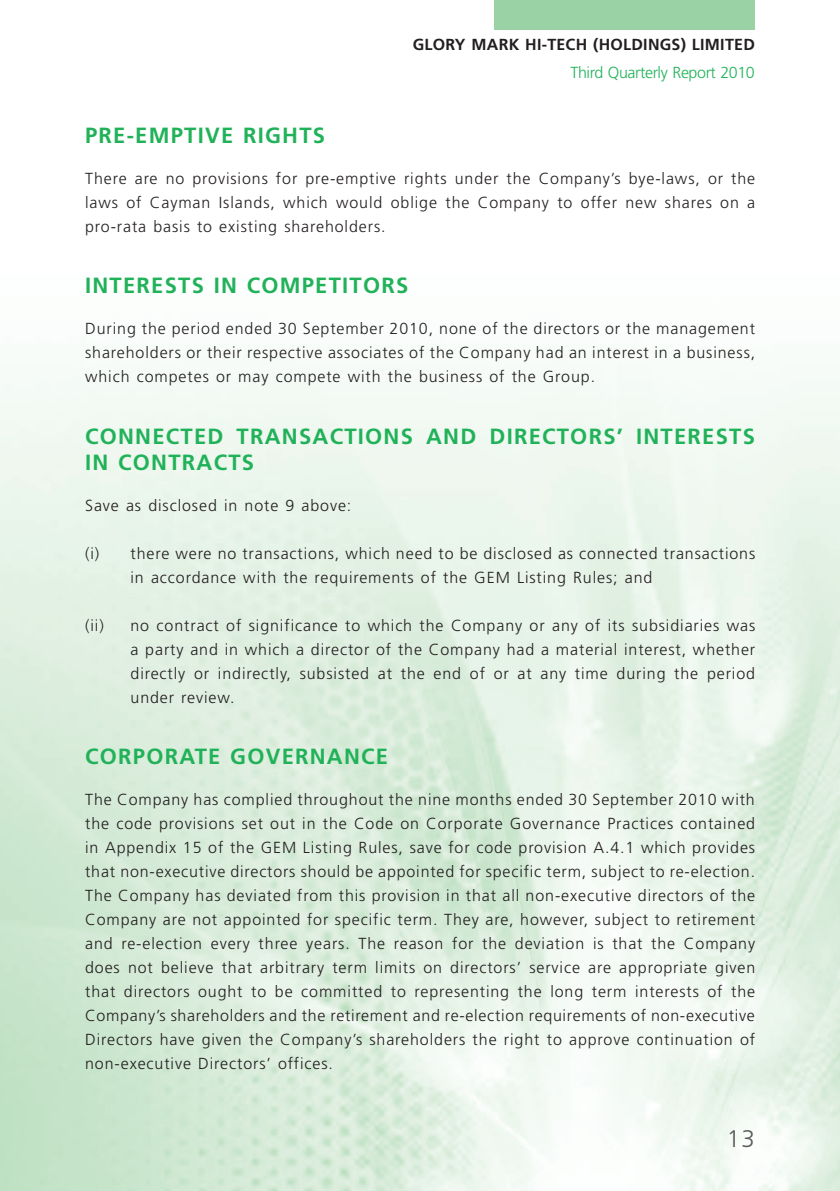
<style>
.page{position:relative;width:840px;height:1191px;background:#fff}
.page>*{position:absolute;margin:0;border:0;box-sizing:border-box;transform-origin:0 0}
.t1{font:300 24px "Frutiger LT Std";color:#57585a}
.t2{font:700 22px "Frutiger LT Std";letter-spacing:.055em;color:#21b259}
.t3{font:300 16px/24px "Frutiger LT Std";letter-spacing:.055em;color:#231f20;text-align:justify}
.t4{font:700 16px "Frutiger LT Std";letter-spacing:.015em;color:#231f20}
.t5{font:300 16px "Frutiger LT Std";letter-spacing:-.025em;color:#21b259}
</style>
<div class="page">
<div style="left:494px;top:0;width:260px;height:30px;background:#9bd2a5"></div>
<p class="t4" style="left:412px;top:35px;width:86px">GLORY MARK</p>
<p class="t4" style="left:525px;top:35px;width:205px">HI-TECH (HOLDINGS) LIMITED</p>
<p class="t5" style="left:570px;top:63px;width:186px">Third Quarterly Report 2010</p>
<h2 class="t2" style="left:85px;top:122px;width:14px">PRE</h2>
<h2 class="t2" style="left:127px;top:122px;width:170px">-EMPTIVE RIGHTS</h2>
<p class="t3" style="left:85px;top:167px;width:671px">There are no provisions for pre-emptive rights under the Company’s bye-laws, or the laws of Cayman Islands, which would oblige the Company to offer new shares on a pro-rata basis to existing shareholders.</p>
<h2 class="t2" style="left:85px;top:273px;width:14px">INTERESTS</h2>
<h2 class="t2" style="left:213px;top:273px;width:103px">IN COMPETITORS</h2>
<p class="t3" style="left:85px;top:317px;width:671px">During the period ended 30 September 2010, none of the directors or the management shareholders or their respective associates of the Company had an interest in a business, which competes or may compete with the business of the Group.</p>
<h2 class="t2" style="left:85px;top:423px;width:32px">CONNE</h2>
<h2 class="t2" style="left:166px;top:423px;width:30px">CTED</h2>
<h2 class="t2" style="left:236px;top:423px;width:17px">TRANSA</h2>
<h2 class="t2" style="left:329px;top:423px;width:30px">CTIONS</h2>
<h2 class="t2" style="left:426px;top:423px;width:18px">AND</h2>
<h2 class="t2" style="left:489px;top:423px;width:14px">DIRE</h2>
<h2 class="t2" style="left:542px;top:423px;width:31px">CTORS</h2>
<h2 class="t2" style="left:616px;top:423px;width:34px">’ INTERESTS</h2>
<h2 class="t2" style="left:85px;top:449px;width:65px">IN CONTRA</h2>
<h2 class="t2" style="left:213px;top:449px;width:28px">CTS</h2>
<p class="t3" style="left:85px;top:493px;width:267px">Save as disclosed in note 9 above:</p>
<p class="t3" style="left:130px;top:541px;width:626px;text-indent:-45px">(i) there were no transactions, which need to be disclosed as connected transactions in accordance with the requirements of the GEM Listing Rules; and</p>
<p class="t3" style="left:130px;top:613px;width:626px;text-indent:-45px">(ii) no contract of significance to which the Company or any of its subsidiaries was a party and in which a director of the Company had a material interest, whether directly or indirectly, subsisted at the end of or at any time during the period under review.</p>
<h2 class="t2" style="left:85px;top:743px;width:31px">CORPORATE</h2>
<h2 class="t2" style="left:230px;top:743px;width:68px">GOVERNAN</h2>
<h2 class="t2" style="left:361px;top:743px;width:25px">CE</h2>
<p class="t3" style="left:85px;top:788px;width:671px">The Company has complied throughout the nine months ended 30 September 2010 with the code provisions set out in the Code on Corporate Governance Practices contained in Appendix 15 of the GEM Listing Rules, save for code provision A.4.1 which provides that non-executive directors should be appointed for specific term, subject to re-election.<br>The Company has deviated from this provision in that all non-executive directors of the Company are not appointed for specific term. They are, however, subject to retirement and re-election every three years. The reason for the deviation is that the Company does not believe that arbitrary term limits on directors’ service are appropriate given that directors ought to be committed to representing the long term interests of the Company’s shareholders and the retirement and re-election requirements of non-executive Directors have given the Company’s shareholders the right to approve continuation of non-executive Directors’ offices.</p>
<h1 class="t1" style="left:726px;top:1124px;width:30px">13</h1>
</div>
